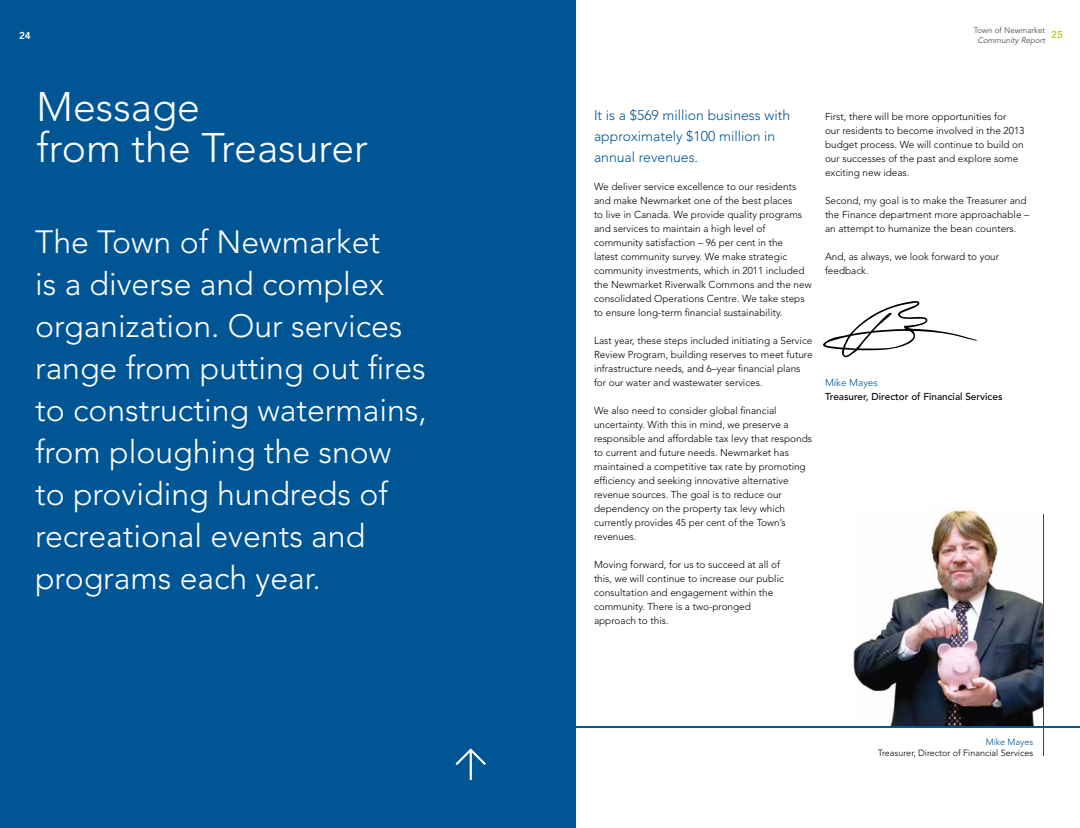
<style>
.page{position:relative;width:1080px;height:828px;background:#fff}
.page>*{position:absolute;margin:0;border:0;box-sizing:border-box;transform-origin:0 0}
.t1{font:300 41px/41px "Avenir";color:#fff}
.t2{font:300 32px/42px "Avenir";color:#fff}
.t3{font:300 14px/21px "Avenir";color:#005695}
.t4{font:300 10px/14px "Avenir";color:#000}
.t5{font:500 10px "Avenir";color:#000}
.t6{font:300 10px "Avenir";color:#005695}
.t7{font:800 10px "Avenir";color:#c2cd23}
.t8{font:800 10px "Avenir";color:#fff}
.t9{font:300 9px "Avenir";color:#000}
.t10{font:300 9px "Avenir";color:#005695}
.t11{font:8px "Avenir";color:#4d4d4f}
.t12{font:italic 8px "Avenir";color:#4d4d4f}
</style>
<div class="page">
<img style="left:854px;top:509px;width:189px;height:217px">
<div style="left:0;top:0;width:576px;height:828px;background:#005695"></div>
<svg style="left:456px;top:748px;width:30px;height:32px"></svg>
<hr style="left:576px;top:726px;width:504px;height:2px;background:#005695">
<hr style="left:1043px;top:514px;width:1px;height:242px;background:#005695">
<svg style="left:823px;top:301px;width:154px;height:57px"></svg>
<p class="t8" style="left:19px;top:29px;width:13px">24</p>
<h1 class="t1" style="left:37px;top:86px;width:333px">Message<br>from the Treasurer</h1>
<h2 class="t2" style="left:35px;top:221px;width:393px">The Town of Newmarket<br>is a diverse and complex organization. Our services range from putting out fires to constructing watermains, from ploughing the snow to providing hundreds of recreational events and programs each year.</h2>
<p class="t11" style="left:974px;top:26px;width:73px">Town of Newmarket</p>
<p class="t12" style="left:977px;top:35px;width:69px">Community Report</p>
<p class="t7" style="left:1051px;top:29px;width:13px">25</p>
<h3 class="t3" style="left:594px;top:105px;width:198px">It is a $569 million business with approximately $100 million in annual revenues.</h3>
<p class="t4" style="left:594px;top:180px;width:219px">We deliver service excellence to our residents and make Newmarket one of the best places<br>to live in Canada. We provide quality programs and services to maintain a high level of community satisfaction – 96 per cent in the<br>latest community survey. We make strategic community investments, which in 2011 included the Newmarket Riverwalk Commons and the new consolidated Operations Centre. We take steps to ensure long-term financial sustainability.</p>
<p class="t4" style="left:594px;top:334px;width:220px">Last year, these steps included initiating a Service Review Program, building reserves to meet future infrastructure needs, and 6–year financial plans for our water and wastewater services.</p>
<p class="t4" style="left:594px;top:404px;width:220px">We also need to consider global financial uncertainty. With this in mind, we preserve a responsible and affordable tax levy that responds to current and future needs. Newmarket has maintained a competitive tax rate by promoting efficiency and seeking innovative alternative revenue sources. The goal is to reduce our dependency on the property tax levy which currently provides 45 per cent of the Town’s revenues.</p>
<p class="t4" style="left:594px;top:558px;width:191px">Moving forward, for us to succeed at all of this, we will continue to increase our public consultation and engagement within the community. There is a two-pronged approach to this.</p>
<p class="t4" style="left:825px;top:110px;width:201px">First, there will be more opportunities for<br>our residents to become involved in the 2013 budget process. We will continue to build on our successes of the past and explore some exciting new ideas.</p>
<p class="t4" style="left:825px;top:194px;width:206px">Second, my goal is to make the Treasurer and the Finance department more approachable – an attempt to humanize the bean counters.</p>
<p class="t4" style="left:825px;top:250px;width:176px">And, as always, we look forward to your feedback.</p>
<p class="t6" style="left:825px;top:377px;width:54px">Mike Mayes</p>
<p class="t5" style="left:825px;top:391px;width:179px">Treasurer, Director of Financial Services</p>
<p class="t10" style="left:986px;top:737px;width:49px">Mike Mayes</p>
<p class="t9" style="left:878px;top:748px;width:157px">Treasurer, Director of Financial Services</p>
</div>
